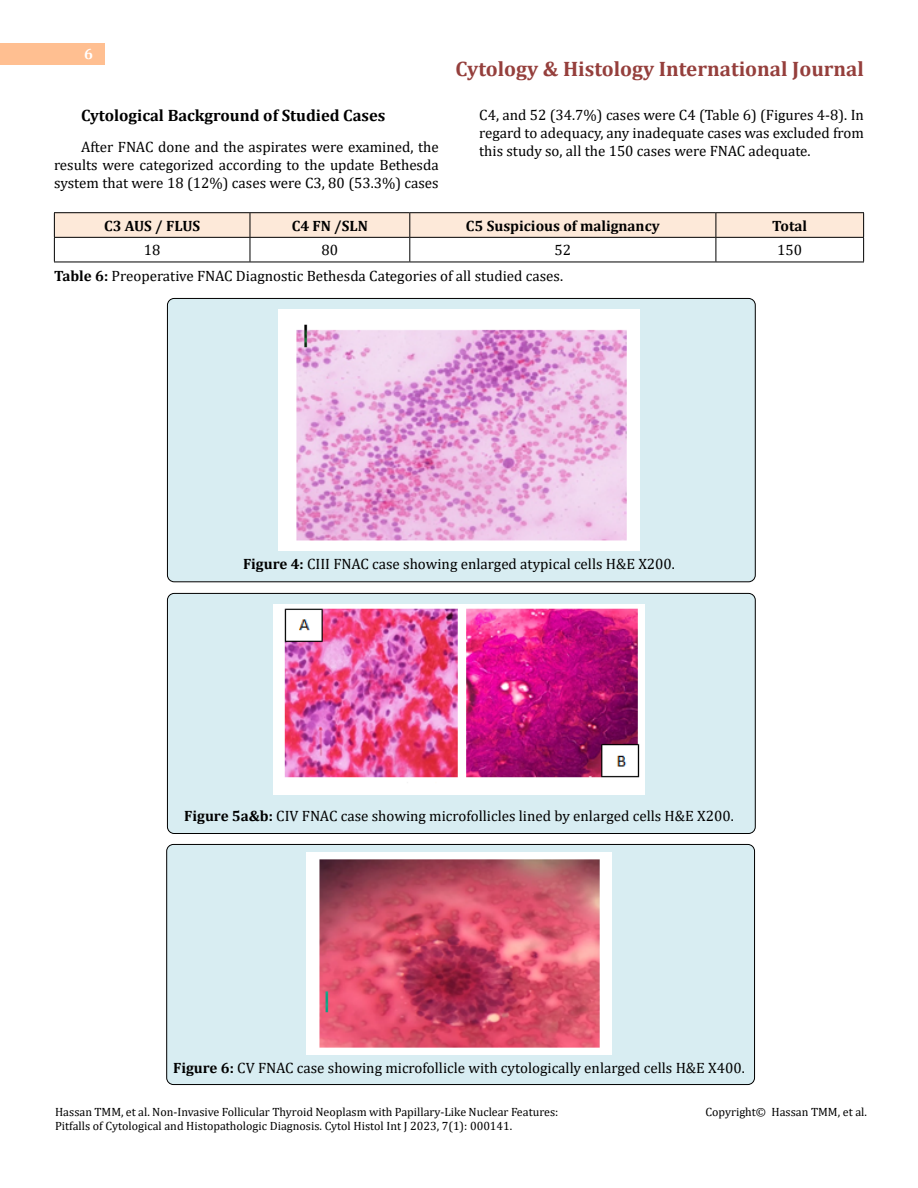
<style>
.page{position:relative;width:918px;height:1188px;background:#fff}
.page>*{position:absolute;margin:0;border:0;box-sizing:border-box;transform-origin:0 0}
.t1{font:700 21px "Cambria";color:#953f3c}
.t2{font:700 16.5px "Cambria";color:#000}
.t3{font:15px/18px "Cambria";color:#000;text-align:justify}
.t4{font:700 15px "Cambria";color:#000}
.t5{font:700 15px "Cambria";color:#fff}
.t6{font:12px/14.4px "Cambria";color:#000}
.s1{font-weight:700}
</style>
<div class="page">
<div style="left:0;top:43px;width:105px;height:21px;background:#ffbf91"></div>
<div style="left:167px;top:298px;width:588px;height:284px;background:#d8edf2;border-radius:7px"></div>
<div style="left:167px;top:298px;width:589px;height:284px;border:1px solid #000;border-radius:7px"></div>
<div style="left:167px;top:593px;width:588px;height:241px;background:#d8edf2;border-radius:7px"></div>
<div style="left:167px;top:593px;width:589px;height:241px;border:1px solid #000;border-radius:7px"></div>
<div style="left:167px;top:844px;width:588px;height:241px;background:#d8edf2;border-radius:7px"></div>
<div style="left:166px;top:844px;width:589px;height:241px;border:1px solid #000;border-radius:7px"></div>
<hr style="left:54px;top:212px;width:196px;height:1px;background:#000">
<hr style="left:250px;top:212px;width:160px;height:1px;background:#000">
<hr style="left:410px;top:212px;width:306px;height:1px;background:#000">
<hr style="left:716px;top:212px;width:148px;height:1px;background:#000">
<hr style="left:54px;top:262px;width:196px;height:1px;background:#000">
<hr style="left:250px;top:262px;width:160px;height:1px;background:#000">
<hr style="left:410px;top:262px;width:306px;height:1px;background:#000">
<hr style="left:716px;top:262px;width:148px;height:1px;background:#000">
<svg style="left:54px;top:213px;width:810px;height:49px"></svg>
<img style="left:279px;top:310px;width:360px;height:241px">
<img style="left:273px;top:604px;width:372px;height:191px">
<img style="left:307px;top:853px;width:304px;height:202px">
<p class="t5" style="left:84px;top:44px;width:10px">6</p>
<p class="t2" style="left:81px;top:104px;width:306px">Cytological Background of Studied Cases</p>
<p class="t3" style="left:54px;top:138px;width:386px;text-indent:27px">After FNAC done and the aspirates were examined, the results were categorized according to the update Bethesda system that were 18 (12%) cases were C3, 80 (53.3%) cases</p>
<h1 class="t1" style="left:456px;top:54px;width:410px">Cytology &amp; Histology International Journal</h1>
<p class="t3" style="left:479px;top:105px;width:386px">C4, and 52 (34.7%) cases were C4 (Table 6) (Figures 4-8). In regard to adequacy, any inadequate cases was excluded from this study so, all the 150 cases were FNAC adequate.</p>
<p class="t4" style="left:104px;top:215px;width:98px">C3 AUS / FLUS</p>
<p class="t4" style="left:292px;top:215px;width:78px">C4 FN /SLN</p>
<p class="t4" style="left:466px;top:215px;width:195px">C5 Suspicious of malignancy</p>
<p class="t4" style="left:772px;top:215px;width:36px">Total</p>
<p class="t3" style="left:144px;top:241px;width:18px">18</p>
<p class="t3" style="left:322px;top:241px;width:18px">80</p>
<p class="t3" style="left:555px;top:241px;width:18px">52</p>
<p class="t3" style="left:777px;top:241px;width:26px">150</p>
<p class="t3" style="left:54px;top:267px;width:511px"><span class="s1">Table 6:</span> Preoperative FNAC Diagnostic Bethesda Categories of all studied cases.</p>
<p class="t3" style="left:243px;top:555px;width:433px"><span class="s1">Figure 4:</span> CIII FNAC case showing enlarged atypical cells H&amp;E X200.</p>
<p class="t3" style="left:184px;top:807px;width:551px"><span class="s1">Figure 5a&amp;b:</span> CIV FNAC case showing microfollicles lined by enlarged cells H&amp;E X200.</p>
<p class="t3" style="left:173px;top:1059px;width:573px"><span class="s1">Figure 6:</span> CV FNAC case showing microfollicle with cytologically enlarged cells H&amp;E X400.</p>
<p class="t6" style="left:55px;top:1105px;width:505px">Hassan TMM, et al. Non-Invasive Follicular Thyroid Neoplasm with Papillary-Like Nuclear Features:<br>Pitfalls of Cytological and Histopathologic Diagnosis. Cytol Histol Int J 2023, 7(1): 000141.</p>
<p class="t6" style="left:705px;top:1105px;width:163px">Copyright© Hassan TMM, et al.</p>
</div>
